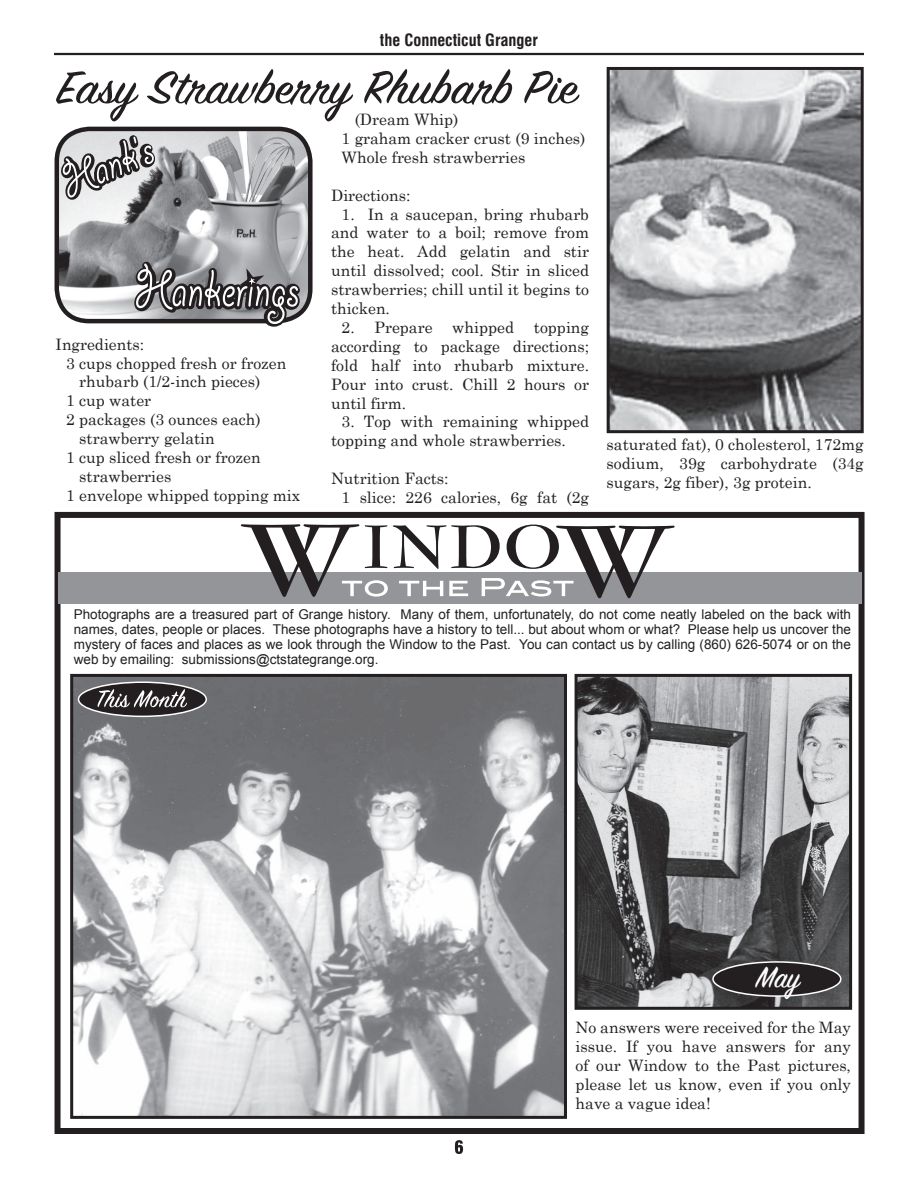
<style>
.page{position:relative;width:918px;height:1188px;background:#fff}
.page>*{position:absolute;margin:0;border:0;box-sizing:border-box;transform-origin:0 0}
.t1{font:51px "Sign Painter House Script";color:#231f20;scale:1.1 1}
.t2{font:33px "Sign Painter House Script";color:#fff}
.t3{font:700 condensed 16.5px "Swiss 721 BT";color:#231f20}
.t4{font:15.75px/18.9px "Century Schoolbook";color:#231f20;text-align:justify}
.t5{font:13.5px/15px "Arial";color:#231f20;text-align:justify}
</style>
<div class="page">
<hr style="left:54px;top:53px;width:810px;height:2px;background:#231f20">
<div style="left:55px;top:512px;width:810px;height:622px;border:6px solid #231f20"></div>
<svg style="left:455px;top:1140px;width:8px;height:14px"></svg>
<img style="left:57px;top:129px;width:251px;height:192px">
<div style="left:55px;top:127px;width:258px;height:196px;border:4px solid #231f20;border-radius:32px"></div>
<svg style="left:58px;top:131px;width:73px;height:77px"></svg>
<svg style="left:131px;top:126px;width:172px;height:400px"></svg>
<svg style="left:136px;top:263px;width:162px;height:61px;background:#7c7b7d"></svg>
<img style="left:611px;top:71px;width:249px;height:358px">
<div style="left:607px;top:67px;width:257px;height:366px;border:3px solid #231f20"></div>
<div style="left:58px;top:573px;width:804px;height:31px;background:#939598"></div>
<svg style="left:241px;top:524px;width:434px;height:74px"></svg>
<img style="left:74px;top:678px;width:489px;height:437px">
<div style="left:70px;top:674px;width:497px;height:445px;border:3px solid #231f20"></div>
<img style="left:579px;top:678px;width:269px;height:328px">
<div style="left:575px;top:674px;width:277px;height:336px;border:3px solid #231f20"></div>
<div style="left:79px;top:682px;width:127px;height:34px;background:#231f20;border-radius:50%"></div>
<div style="left:78px;top:681px;width:129px;height:36px;border:2px solid #fff;border-radius:50%"></div>
<svg style="left:97px;top:689px;width:90px;height:18px"></svg>
<div style="left:713px;top:962px;width:128px;height:34px;background:#231f20;border-radius:50%"></div>
<div style="left:712px;top:961px;width:130px;height:36px;border:2px solid #fff;border-radius:50%"></div>
<p class="t3" style="left:380px;top:30px;width:160px">the Connecticut Granger</p>
<h1 class="t1" style="left:57px;top:56px;width:475px">Easy Strawberry Rhubarb Pie</h1>
<p class="t4" style="left:342px;top:110px;width:245px;text-align:left;text-indent:13px">(Dream Whip)<br>1 graham cracker crust (9 inches)<br>Whole fresh strawberries</p>
<p class="t4" style="left:331px;top:185px;width:81px">Directions:</p>
<p class="t4" style="left:331px;top:204px;width:260px;text-indent:11px">1. In a saucepan, bring rhubarb and water to a boil; remove from the heat. Add gelatin and stir until dissolved; cool. Stir in sliced strawberries; chill until it begins to thicken.</p>
<p class="t4" style="left:342px;top:317px;width:92px">2. Prepare</p>
<p class="t4" style="left:452px;top:317px;width:63px">whipped</p>
<p class="t4" style="left:331px;top:317px;width:260px;text-indent:203px">topping according to package directions; fold half into rhubarb mixture.<br>Pour into crust. Chill 2 hours or until firm.</p>
<p class="t4" style="left:331px;top:412px;width:260px;text-indent:11px">3. Top with remaining whipped topping and whole strawberries.</p>
<p class="t4" style="left:342px;top:469px;width:249px;text-indent:-11px">Nutrition Facts:<br>1 slice: 226 calories, 6g fat (2g</p>
<p class="t4" style="left:56px;top:334px;width:90px">Ingredients:</p>
<p class="t4" style="left:66px;top:353px;width:222px">3 cups chopped fresh or frozen</p>
<p class="t4" style="left:79px;top:372px;width:183px">rhubarb (1/2-inch pieces)</p>
<p class="t4" style="left:66px;top:391px;width:87px">1 cup water</p>
<p class="t4" style="left:66px;top:410px;width:196px">2 packages (3 ounces each)</p>
<p class="t4" style="left:79px;top:429px;width:137px">strawberry gelatin</p>
<p class="t4" style="left:66px;top:448px;width:196px">1 cup sliced fresh or frozen</p>
<p class="t4" style="left:79px;top:466px;width:94px">strawberries</p>
<p class="t4" style="left:66px;top:485px;width:236px">1 envelope whipped topping mix</p>
<p class="t4" style="left:607px;top:435px;width:259px">saturated fat), 0 cholesterol, 172mg sodium, 39g carbohydrate (34g sugars, 2g fiber), 3g protein.</p>
<p class="t5" style="left:74px;top:606px;width:779px">Photographs are a treasured part of Grange history. Many of them, unfortunately, do not come neatly labeled on the back with names, dates, people or places. These photographs have a history to tell... but about whom or what? Please help us uncover the mystery of faces and places as we look through the Window to the Past. You can contact us by calling (860) 626-5074 or on the web by emailing: submissions@ctstategrange.org.</p>
<h2 class="t2" style="left:756px;top:957px;width:46px">May</h2>
<p class="t4" style="left:576px;top:1018px;width:277px">No answers were received for the May issue. If you have answers for any of our Window to the Past pictures, please let us know, even if you only have a vague idea!</p>
</div>
